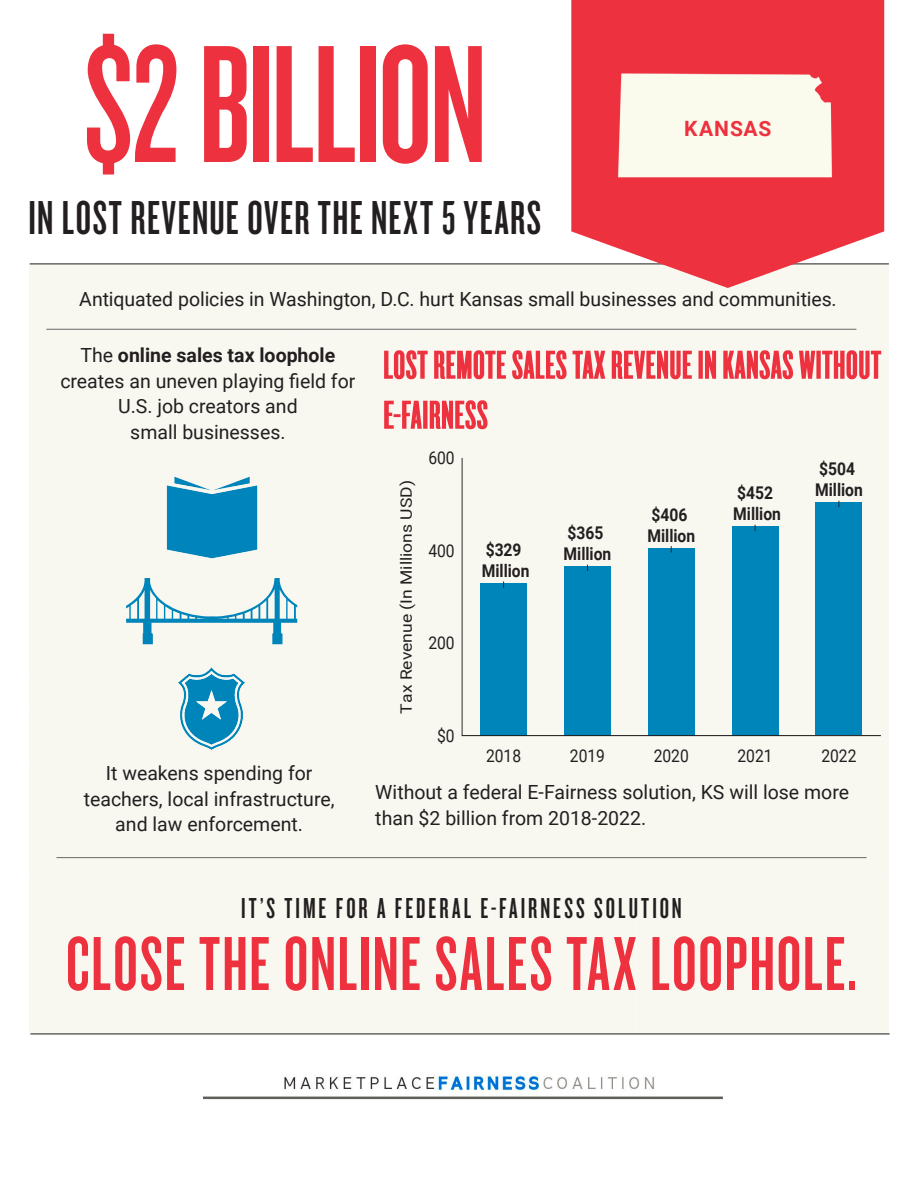
<style>
.page{position:relative;width:918px;height:1188px;background:#fff}
.page>*{position:absolute;margin:0;border:0;box-sizing:border-box;transform-origin:0 0}
.t1{font:174px "Knockout HTF47 Bantamweight";letter-spacing:-.015em;color:#ed313e}
.t2{font:79.5px "Knockout HTF47 Bantamweight";letter-spacing:.02em;color:#ed313e}
.t3{font:49.5px "Knockout HTF47 Bantamweight";letter-spacing:.03em;color:#231f20}
.t4{font:30px "Knockout HTF47 Bantamweight";letter-spacing:.1em;color:#231f20}
.t5{font:700 21px "Roboto";letter-spacing:.04em;color:#ed313e}
.t6{font:19.5px/25.5px "Roboto";color:#231f20;text-align:center}
.t7{font:700 17.55px/21px "Roboto";color:#231f20;scale:.89 1}
.t8{font:17.55px "Roboto";color:#231f20;scale:.89 1}
.t9{font:15.6px "Roboto";color:#231f20;scale:1.12 1}
.s1{font-weight:700}
</style>
<div class="page">
<hr style="left:30px;top:263px;width:859px;height:2px;background:#676767">
<svg style="left:571px;top:0;width:313px;height:288px;fill:#ed313e"></svg>
<hr style="left:30px;top:1033px;width:860px;height:2px;background:#676767">
<div style="left:81px;top:896px;width:19px;height:36px;background:#f8f7f0"></div>
<div style="left:85px;top:894px;width:63px;height:20px;background:#f8f7f0"></div>
<hr style="left:57px;top:857px;width:810px;height:1px;background:#676767">
<div style="left:378px;top:342px;width:511px;height:426px;background:#f8f7f0"></div>
<div style="left:480px;top:583px;width:47px;height:152px;background:#0085bb"></div>
<div style="left:564px;top:566px;width:47px;height:169px;background:#0085bb"></div>
<div style="left:648px;top:548px;width:46px;height:187px;background:#0085bb"></div>
<div style="left:732px;top:526px;width:47px;height:209px;background:#0085bb"></div>
<div style="left:816px;top:502px;width:46px;height:233px;background:#0085bb"></div>
<hr style="left:462px;top:458px;width:1px;height:277px;background:#231f20">
<hr style="left:462px;top:735px;width:418px;height:1px;background:#231f20">
<img style="left:384px;top:350px;width:498px;height:30px">
<img style="left:384px;top:400px;width:10px;height:29px">
<img style="left:394px;top:414px;width:7px;height:4px">
<img style="left:402px;top:400px;width:86px;height:30px">
<hr style="left:46px;top:329px;width:810px;height:1px;background:#676767">
<div style="left:775px;top:930px;width:63px;height:20px;background:#f8f7f0"></div>
<div style="left:816px;top:896px;width:19px;height:36px;background:#f8f7f0"></div>
<div style="left:768px;top:894px;width:63px;height:20px;background:#f8f7f0"></div>
<img style="left:203px;top:1074px;width:520px;height:26px">
<svg style="left:126px;top:578px;width:171px;height:66px"></svg>
<img style="left:171px;top:663px;width:82px;height:92px">
<img style="left:149px;top:467px;width:125px;height:99px">
<img style="left:599px;top:4px;width:257px;height:248px">
<p class="t1" style="left:83px;top:18px;width:406px">$2 BILLION</p>
<p class="t3" style="left:29px;top:193px;width:514px">IN LOST REVENUE OVER THE NEXT 5 YEARS</p>
<p class="t5" style="left:684px;top:114px;width:89px">KANSAS</p>
<p class="t6" style="left:79px;top:286px;width:759px">Antiquated policies in Washington, D.C. hurt Kansas small businesses and communities.</p>
<p class="t6" style="left:60px;top:342px;width:297px">The <span class="s1">online sales tax loophole </span>creates an uneven playing field for<br>U.S. job creators and</p>
<p class="t6" style="left:130px;top:418px;width:157px">small businesses.</p>
<p class="t6" style="left:84px;top:760px;width:252px">It weakens spending for teachers, local infrastructure, and law enforcement.</p>
<p class="t9" style="left:395px;top:714px;width:210px;rotate:-90deg">Tax Revenue (In Millions USD)</p>
<p class="t8" style="left:428px;top:446px;width:31px">600</p>
<p class="t8" style="left:428px;top:538px;width:31px">400</p>
<p class="t8" style="left:428px;top:630px;width:31px">200</p>
<p class="t8" style="left:437px;top:723px;width:21px">$0</p>
<p class="t7" style="left:482px;top:539px;width:55px">$329<br>Million</p>
<p class="t8" style="left:486px;top:744px;width:41px">2018</p>
<p class="t7" style="left:564px;top:522px;width:55px">$365<br>Million</p>
<p class="t8" style="left:570px;top:744px;width:41px">2019</p>
<p class="t7" style="left:647px;top:503px;width:55px">$406<br>Million</p>
<p class="t8" style="left:654px;top:744px;width:41px">2020</p>
<p class="t7" style="left:733px;top:482px;width:55px">$452<br>Million</p>
<p class="t7" style="left:815px;top:458px;width:55px">$504<br>Million</p>
<p class="t8" style="left:738px;top:744px;width:41px">2021</p>
<p class="t8" style="left:821px;top:744px;width:41px">2022</p>
<p class="t6" style="left:375px;top:779px;width:475px;text-align:left">Without a federal E-Fairness solution, KS will lose more than $2 billion from 2018-2022.</p>
<p class="t4" style="left:241px;top:893px;width:442px">IT’S TIME FOR A FEDERAL E-FAIRNESS SOLUTION</p>
<p class="t2" style="left:66px;top:924px;width:792px">CLOSE THE ONLINE SALES TAX LOOPHOLE.</p>
</div>
